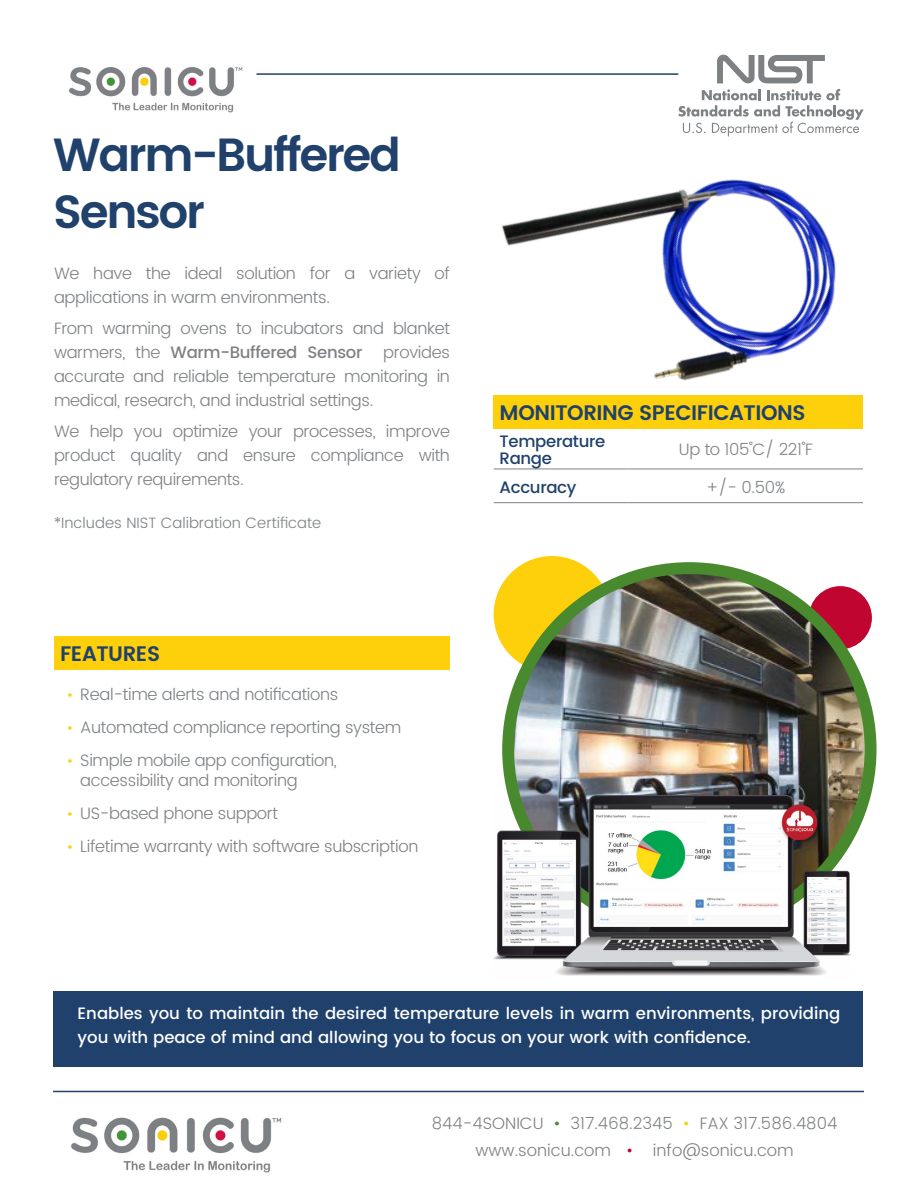
<style>
.page{position:relative;width:918px;height:1188px;background:#fff}
.page>*{position:absolute;margin:0;border:0;box-sizing:border-box;transform-origin:0 0}
.t1{font:600 46.5px/57px "Poppins";letter-spacing:-.05em;color:#1f416b}
.t2{font:600 21px "Poppins";letter-spacing:-.02em;color:#1f416b}
.t3{font:300 16.5px/24px "Poppins";letter-spacing:-.02em;color:#7e8184}
.t4{font:500 16.5px/24px "Poppins";color:#fff}
.t5{font:300 16.5px/27px "Poppins";color:#7e8184;text-align:center}
.t6{font:500 16.5px/16.5px "Poppins";letter-spacing:-.02em;color:#1f416b}
.t7{font:300 15px "Poppins";color:#7e8184}
.s1{font-weight:500}
.s2{font-size:15px;color:#fecf0b}
.s3{color:#488a2d}
.s4{color:#fecf0b}
.s5{color:#c00630}
</style>
<div class="page">
<img style="left:493px;top:136px;width:370px;height:293px">
<div style="left:53px;top:991px;width:810px;height:75px;background:#1f416b"></div>
<div style="left:494px;top:556px;width:116px;height:117px;background:#fecf0b;border-radius:50%"></div>
<img style="left:508px;top:568px;width:363px;height:278px">
<div style="left:502px;top:562px;width:375px;height:375px;border:12px solid #488a2d;border-radius:50%"></div>
<img style="left:69px;top:66px;width:174px;height:47px">
<hr style="left:256px;top:73px;width:422px;height:2px;background:#1f416b">
<hr style="left:53px;top:1091px;width:811px;height:1px;background:#1f416b">
<div style="left:494px;top:395px;width:369px;height:33px;background:#fecf0b"></div>
<hr style="left:494px;top:469px;width:135px;height:1px;background:#7e8184">
<hr style="left:629px;top:469px;width:234px;height:1px;background:#7e8184">
<hr style="left:494px;top:502px;width:135px;height:1px;background:#7e8184">
<hr style="left:629px;top:502px;width:234px;height:1px;background:#7e8184">
<div style="left:54px;top:636px;width:396px;height:33px;background:#fecf0b"></div>
<img style="left:71px;top:1117px;width:211px;height:56px">
<svg style="left:678px;top:54px;width:186px;height:82px"></svg>
<img style="left:494px;top:795px;width:356px;height:181px">
<h1 class="t1" style="left:53px;top:128px;width:349px">Warm-Buffered<br>Sensor</h1>
<p class="t3" style="left:54px;top:262px;width:398px">We have the ideal solution for a variety of applications in warm environments.</p>
<p class="t3" style="left:54px;top:317px;width:398px">From warming ovens to incubators and blanket warmers, the <span class="s1">Warm-Buffered Sensor</span></p>
<p class="t3" style="left:54px;top:341px;width:398px;text-align:justify;text-indent:329px">provides accurate and reliable temperature monitoring in medical, research, and industrial settings.</p>
<p class="t3" style="left:54px;top:420px;width:398px;text-align:justify">We help you optimize your processes, improve product quality and ensure compliance with regulatory requirements.</p>
<p class="t7" style="left:54px;top:512px;width:269px">*Includes NIST Calibration Certificate</p>
<p class="t2" style="left:60px;top:637px;width:102px">FEATURES</p>
<p class="t3" style="left:67px;top:683px;width:273px"><span class="s2">•</span> Real-time alerts and notifications</p>
<p class="t3" style="left:67px;top:716px;width:336px"><span class="s2">•</span> Automated compliance reporting system</p>
<p class="t3" style="left:80px;top:751px;width:258px;line-height:19.5px;text-indent:-14px"><span class="s2">•</span> Simple mobile app configuration, accessibility and monitoring</p>
<p class="t3" style="left:67px;top:802px;width:213px"><span class="s2">•</span> US-based phone support</p>
<p class="t3" style="left:67px;top:835px;width:353px"><span class="s2">•</span> Lifetime warranty with software subscription</p>
<p class="t2" style="left:500px;top:396px;width:307px">MONITORING SPECIFICATIONS</p>
<p class="t6" style="left:500px;top:434px;width:107px">Temperature<br>Range</p>
<p class="t3" style="left:679px;top:438px;width:135px">Up to 105˚C/ 221˚F</p>
<p class="t6" style="left:500px;top:479px;width:78px">Accuracy</p>
<p class="t3" style="left:706px;top:476px;width:81px">+/- 0.50%</p>
<p class="t4" style="left:78px;top:1002px;width:764px">Enables you to maintain the desired temperature levels in warm environments, providing you with peace of mind and allowing you to focus on your work with confidence.</p>
<p class="t5" style="left:432px;top:1110px;width:407px">844-4SONICU <span class="s3">•</span> 317.468.2345 <span class="s4">•</span> FAX 317.586.4804 www.sonicu.com <span class="s5">•</span> info@sonicu.com</p>
</div>
